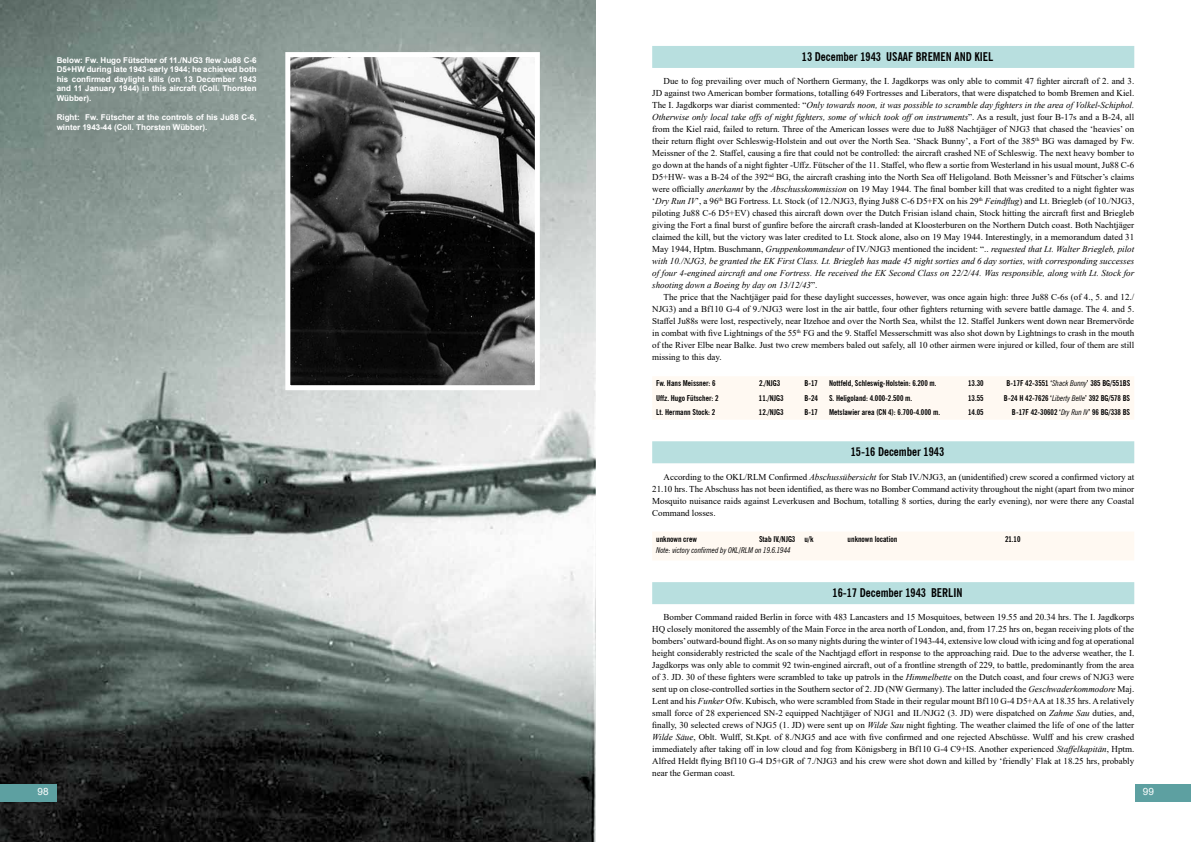
<style>
.page{position:relative;width:1191px;height:842px;background:#fff}
.page>*{position:absolute;margin:0;border:0;box-sizing:border-box;transform-origin:0 0}
.t1{font:700 condensed 12px "News Gothic BT";color:#000}
.t2{font:10px "Arial";color:#fff}
.t3{font:9px/12px "Times New Roman";color:#000;text-align:justify}
.t4{font:700 condensed 8px "News Gothic BT";color:#000}
.t5{font:700 8px/9.6px "Arial";color:#fff;text-align:justify}
.t6{font:italic condensed 8px "News Gothic BT";color:#000}
.s1{font-style:italic}
.s2{font-weight:400;font-style:italic}
</style>
<div class="page">
<div style="left:652px;top:46px;width:482px;height:22px;background:#b8dfdf"></div>
<div style="left:652px;top:441px;width:482px;height:22px;background:#b8dfdf"></div>
<div style="left:652px;top:582px;width:482px;height:22px;background:#b8dfdf"></div>
<div style="left:652px;top:377px;width:482px;height:42px;background:#fff9f2"></div>
<div style="left:652px;top:532px;width:482px;height:28px;background:#fff9f2"></div>
<img style="left:0;top:0;width:595px;height:842px">
<img style="left:291px;top:58px;width:243px;height:326px">
<div style="left:285px;top:52px;width:255px;height:338px;border:5px solid #fff"></div>
<div style="left:1135px;top:785px;width:56px;height:17px;background:#5da0a1"></div>
<div style="left:0;top:784px;width:57px;height:18px;background:#5da0a1"></div>
<p class="t5" style="left:57px;top:55px;width:201px">Below: Fw. Hugo Fütscher of 11./NJG3 flew Ju88 C-6<br>D5+HW during late 1943-early 1944; he achieved both his confirmed daylight kills (on 13 December 1943 and 11 January 1944) in this aircraft (Coll. Thorsten Wübber).</p>
<p class="t5" style="left:57px;top:113px;width:201px">Right: Fw. Fütscher at the controls of his Ju88 C-6, winter 1943-44 (Coll. Thorsten Wübber).</p>
<h1 class="t1" style="left:802px;top:49px;width:193px">13 December 1943 USAAF BREMEN AND KIEL</h1>
<p class="t3" style="left:652px;top:75px;width:483px;text-indent:11px">Due to fog prevailing over much of Northern Germany, the I. Jagdkorps was only able to commit 47 fighter aircraft of 2. and 3.<br>JD against two American bomber formations, totalling 649 Fortresses and Liberators, that were dispatched to bomb Bremen and Kiel.<br>The I. Jagdkorps war diarist commented: “<span class="s1">Only towards noon, it was possible to scramble day fighters in the area of Volkel-Schiphol.<br>Otherwise only local take offs of night fighters, some of which took offon instruments</span>”. As a result, just four B-17s and a B-24, all from the Kiel raid, failed to return. Three of the American losses were due to Ju88 Nachtjäger of NJG3 that chased the ‘heavies’ on their return flight over Schleswig-Holstein and out over the North Sea. ‘Shack Bunny’, a Fort of the 385<sup>th</sup> BG was damaged by Fw.<br>Meissner of the 2. Staffel, causing a fire that could not be controlled: the aircraft crashed NE of Schleswig. The next heavy bomber to go down at the hands of a night fighter -Uffz. Fütscher of the 11. Staffel, who flew a sortie from Westerland in his usual mount, Ju88 C-6<br>D5+HW- was a B-24 of the 392<sup>nd</sup> BG, the aircraft crashing into the North Sea off Heligoland. Both Meissner’s and Fütscher’s claims were officially <span class="s1">anerkannt</span> by the <span class="s1">Abschusskommission</span> on 19 May 1944. The final bomber kill that was credited to a night fighter was ‘<span class="s1">Dry Run IV</span>’, a 96<sup>th</sup> BG Fortress. Lt. Stock (of 12./NJG3, flying Ju88 C-6 D5+FX on his 29<sup>th</sup> <span class="s1">Feindflug</span>) and Lt. Briegleb (of 10./NJG3, piloting Ju88 C-6 D5+EV) chased this aircraft down over the Dutch Frisian island chain, Stock hitting the aircraft first and Briegleb giving the Fort a final burst of gunfire before the aircraft crash-landed at Kloosterburen on the Northern Dutch coast. Both Nachtjäger claimed the kill, but the victory was later credited to Lt. Stock alone, also on 19 May 1944. Interestingly, in a memorandum dated 31<br>May 1944, Hptm. Buschmann, <span class="s1">Gruppenkommandeur</span> of IV./NJG3 mentioned the incident: “.. <span class="s1">requested that Lt. Walter Briegleb, pilot with 10./NJG3, be granted the EK First Class. Lt. Briegleb has made 45 night sorties and 6 day sorties, with corresponding successes of four 4-engined aircraft and one Fortress. He received the EK Second Class on 22/2/44. Was responsible, along with Lt. Stock for shooting down a Boeing by day on 13/12/43</span>”.</p>
<p class="t3" style="left:652px;top:291px;width:483px;text-indent:11px">The price that the Nachtjäger paid for these daylight successes, however, was once again high: three Ju88 C-6s (of 4., 5. and 12./ NJG3) and a Bf110 G-4 of 9./NJG3 were lost in the air battle, four other fighters returning with severe battle damage. The 4. and 5.<br>Staffel Ju88s were lost, respectively, near Itzehoe and over the North Sea, whilst the 12. Staffel Junkers went down near Bremervörde in combat with five Lightnings of the 55<sup>th</sup> FG and the 9. Staffel Messerschmitt was also shot down by Lightnings to crash in the mouth of the River Elbe near Balke. Just two crew members baled out safely, all 10 other airmen were injured or killed, four of them are still missing to this day.</p>
<p class="t4" style="left:656px;top:379px;width:61px">Fw. Hans Meissner: 6</p>
<p class="t4" style="left:759px;top:379px;width:23px">2./NJG3</p>
<p class="t4" style="left:804px;top:379px;width:15px">B-17</p>
<p class="t4" style="left:829px;top:379px;width:109px">Nottfeld, Schleswig-Holstein: 6.200 m.</p>
<p class="t4" style="left:968px;top:379px;width:17px">13.30</p>
<p class="t4" style="left:1006px;top:379px;width:125px">B-17F 42-3551 ‘<span class="s2">Shack Bunny</span>’ 385 BG/551BS</p>
<p class="t4" style="left:656px;top:393px;width:64px">Uffz. Hugo Fütscher: 2</p>
<p class="t4" style="left:759px;top:393px;width:26px">11./NJG3</p>
<p class="t4" style="left:804px;top:393px;width:15px">B-24</p>
<p class="t4" style="left:829px;top:393px;width:85px">S. Heligoland: 4.000-2.500 m.</p>
<p class="t4" style="left:968px;top:393px;width:17px">13.55</p>
<p class="t4" style="left:1004px;top:393px;width:128px">B-24 H 42-7626 ‘<span class="s2">Liberty Belle</span>’ 392 BG/578 BS</p>
<p class="t4" style="left:656px;top:407px;width:61px">Lt. Hermann Stock: 2</p>
<p class="t4" style="left:759px;top:407px;width:26px">12./NJG3</p>
<p class="t4" style="left:804px;top:407px;width:15px">B-17</p>
<p class="t4" style="left:829px;top:407px;width:112px">Metslawier area (CN 4): 6.700-4.000 m.</p>
<p class="t4" style="left:968px;top:407px;width:17px">14.05</p>
<p class="t4" style="left:1012px;top:407px;width:120px">B-17F 42-30602 ‘<span class="s2">Dry Run IV</span>’ 96 BG/338 BS</p>
<h1 class="t1" style="left:850px;top:445px;width:95px">15-16 December 1943</h1>
<p class="t3" style="left:652px;top:470px;width:483px;text-indent:11px">According to the OKL/RLM Confirmed <span class="s1">Abschussübersicht</span> for Stab IV./NJG3, an (unidentified) crew scored a confirmed victory at 21.10 hrs. The Abschuss has not been identified, as there was no Bomber Command activity throughout the night (apart from two minor Mosquito nuisance raids against Leverkusen and Bochum, totalling 8 sorties, during the early evening), nor were there any Coastal Command losses.</p>
<p class="t4" style="left:656px;top:534px;width:42px">unknown crew</p>
<p class="t4" style="left:759px;top:534px;width:56px">Stab IV./NJG3 u/k</p>
<p class="t4" style="left:847px;top:534px;width:51px">unknown location</p>
<p class="t4" style="left:1005px;top:534px;width:17px">21.10</p>
<p class="t6" style="left:656px;top:545px;width:136px">Note: victory confirmed by OKL/RLM on 19.6.1944</p>
<h1 class="t1" style="left:832px;top:585px;width:131px">16-17 December 1943 BERLIN</h1>
<p class="t3" style="left:652px;top:611px;width:483px;text-indent:11px">Bomber Command raided Berlin in force with 483 Lancasters and 15 Mosquitoes, between 19.55 and 20.34 hrs. The I. Jagdkorps HQ closely monitored the assembly of the Main Force in the area north of London, and, from 17.25 hrs on, began receiving plots of the bombers’ outward-bound flight. As on so many nights during the winter of 1943-44, extensive low cloud with icing and fog at operational height considerably restricted the scale of the Nachtjagd effort in response to the approaching raid. Due to the adverse weather, the I.<br>Jagdkorps was only able to commit 92 twin-engined aircraft, out of a frontline strength of 229, to battle, predominantly from the area of 3. JD. 30 of these fighters were scrambled to take up patrols in the <span class="s1">Himmelbette</span> on the Dutch coast, and four crews of NJG3 were sent up on close-controlled sorties in the Southern sector of 2. JD (NW Germany). The latter included the <span class="s1">Geschwaderkommodore</span> Maj.<br>Lent and his <span class="s1">Funker</span> Ofw. Kubisch, who were scrambled from Stade in their regular mount Bf110 G-4 D5+AA at 18.35 hrs. A relatively small force of 28 experienced SN-2 equipped Nachtjäger of NJG1 and II./NJG2 (3. JD) were dispatched on <span class="s1">Zahme Sau</span> duties, and, finally, 30 selected crews of NJG5 (1. JD) were sent up on <span class="s1">Wilde Sau</span> night fighting. The weather claimed the life of one of the latter <span class="s1">Wilde Säue</span>, Oblt. Wulff, St.Kpt. of 8./NJG5 and ace with five confirmed and one rejected Abschüsse. Wulff and his crew crashed immediately after taking off in low cloud and fog from Königsberg in Bf110 G-4 C9+IS. Another experienced <span class="s1">Staffelkapitän</span>, Hptm.<br>Alfred Heldt flying Bf110 G-4 D5+GR of 7./NJG3 and his crew were shot down and killed by ‘friendly’ Flak at 18.25 hrs, probably near the German coast.</p>
<p class="t2" style="left:37px;top:785px;width:13px">98</p>
<p class="t2" style="left:1142px;top:785px;width:13px">99</p>
</div>
